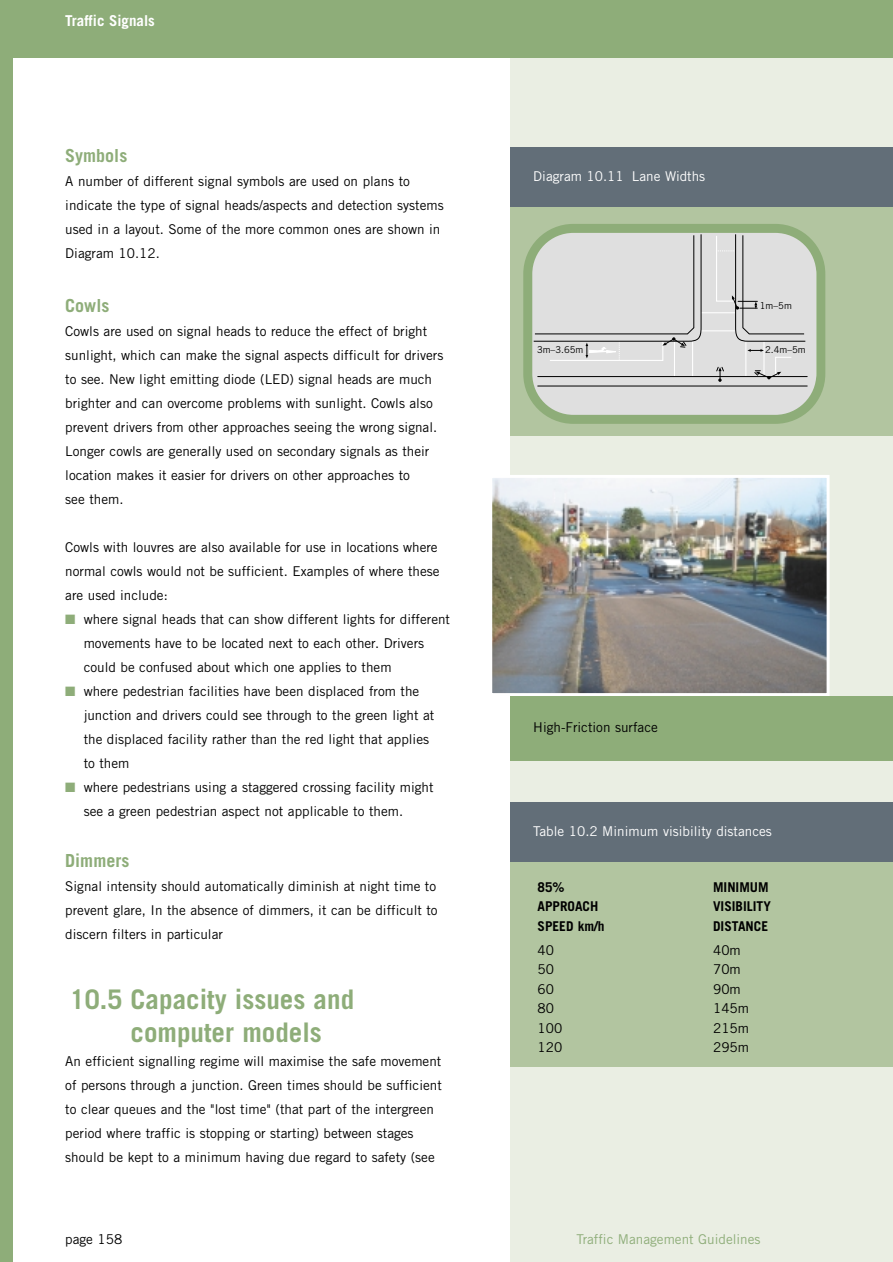
<style>
.page{position:relative;width:893px;height:1262px;background:#fff}
.page>*{position:absolute;margin:0;border:0;box-sizing:border-box;transform-origin:0 0}
.t1{font:700 27px/32.4px "Trade Gothic";color:#8ead79}
.t2{font:700 18px "Trade Gothic";color:#8ead79}
.t3{font:700 15px "Trade Gothic";color:#fff}
.t4{font:13.5px/24px "Trade Gothic";color:#000}
.t5{font:13.5px "Trade Gothic";color:#fff}
.t6{font:700 13.5px "Trade Gothic";color:#000}
.t7{font:13.5px "Trade Gothic";color:#8ead79}
.t8{font:9.45px "Trade Gothic";color:#000}
.s1{color:#8ead79}
</style>
<div class="page">
<div style="left:510px;top:0;width:382px;height:1261px;background:#eaeee3"></div>
<div style="left:0;top:0;width:892px;height:58px;background:#8ead79"></div>
<div style="left:0;top:0;width:13px;height:1261px;background:#8ead79"></div>
<div style="left:510px;top:862px;width:382px;height:204px;background:#b2c5a0"></div>
<div style="left:510px;top:802px;width:382px;height:60px;background:#626e78"></div>
<div style="left:510px;top:207px;width:382px;height:229px;background:#b2c5a0"></div>
<svg style="left:523px;top:224px;width:302px;height:200px;background:#cdd1c9"></svg>
<div style="left:510px;top:147px;width:382px;height:60px;background:#626e78"></div>
<img style="left:493px;top:479px;width:332px;height:213px">
<div style="left:489px;top:475px;width:340px;height:221px;border:3px solid #fff"></div>
<div style="left:510px;top:696px;width:382px;height:64px;background:#8ead79"></div>
<p class="t3" style="left:65px;top:15px;width:91px">Traffic Signals</p>
<h2 class="t2" style="left:65px;top:149px;width:63px">Symbols</h2>
<p class="t4" style="left:65px;top:170px;width:380px">A number of different signal symbols are used on plans to indicate the type of signal heads/aspects and detection systems used in a layout. Some of the more common ones are shown in Diagram 10.12.</p>
<h2 class="t2" style="left:65px;top:299px;width:46px">Cowls</h2>
<p class="t4" style="left:65px;top:320px;width:379px">Cowls are used on signal heads to reduce the effect of bright sunlight, which can make the signal aspects difficult for drivers to see. New light emitting diode (LED) signal heads are much brighter and can overcome problems with sunlight. Cowls also prevent drivers from other approaches seeing the wrong signal.<br>Longer cowls are generally used on secondary signals as their location makes it easier for drivers on other approaches to<br>see them.</p>
<p class="t4" style="left:65px;top:536px;width:376px">Cowls with louvres are also available for use in locations where normal cowls would not be sufficient. Examples of where these are used include:</p>
<p class="t4" style="left:84px;top:608px;width:368px;text-indent:-18px"><span class="s1">■</span> where signal heads that can show different lights for different movements have to be located next to each other. Drivers could be confused about which one applies to them</p>
<p class="t4" style="left:84px;top:680px;width:352px;text-indent:-18px"><span class="s1">■</span> where pedestrian facilities have been displaced from the junction and drivers could see through to the green light at the displaced facility rather than the red light that applies to them</p>
<p class="t4" style="left:84px;top:776px;width:351px;text-indent:-18px"><span class="s1">■</span> where pedestrians using a staggered crossing facility might see a green pedestrian aspect not applicable to them.</p>
<h2 class="t2" style="left:65px;top:854px;width:65px">Dimmers</h2>
<p class="t4" style="left:65px;top:875px;width:374px;text-align:justify">Signal intensity should automatically diminish at night time to prevent glare, In the absence of dimmers, it can be difficult to discern filters in particular</p>
<h1 class="t1" style="left:131px;top:986px;width:225px;text-indent:-61px">10.5 Capacity issues and computer models</h1>
<p class="t4" style="left:65px;top:1050px;width:378px">An efficient signalling regime will maximise the safe movement of persons through a junction. Green times should be sufficient to clear queues and the "lost time" (that part of the intergreen period where traffic is stopping or starting) between stages should be kept to a minimum having due regard to safety (see</p>
<p class="t5" style="left:533px;top:171px;width:173px">Diagram 10.11 Lane Widths</p>
<p class="t8" style="left:759px;top:302px;width:34px">1m–5m</p>
<p class="t8" style="left:537px;top:346px;width:48px">3m–3.65m</p>
<p class="t8" style="left:765px;top:346px;width:42px">2.4m–5m</p>
<p class="t4" style="left:533px;top:717px;width:126px">High-Friction surface</p>
<p class="t5" style="left:533px;top:826px;width:240px">Table 10.2 Minimum visibility distances</p>
<p class="t6" style="left:537px;top:882px;width:29px">85%</p>
<p class="t6" style="left:713px;top:882px;width:57px">MINIMUM</p>
<p class="t6" style="left:537px;top:901px;width:62px">APPROACH</p>
<p class="t6" style="left:713px;top:901px;width:59px">VISIBILITY</p>
<p class="t6" style="left:537px;top:921px;width:69px">SPEED km/h</p>
<p class="t6" style="left:713px;top:921px;width:57px">DISTANCE</p>
<p class="t4" style="left:537px;top:939px;width:18px">40</p>
<p class="t4" style="left:713px;top:939px;width:29px">40m</p>
<p class="t4" style="left:537px;top:958px;width:18px">50</p>
<p class="t4" style="left:713px;top:958px;width:29px">70m</p>
<p class="t4" style="left:537px;top:978px;width:18px">60</p>
<p class="t4" style="left:713px;top:978px;width:29px">90m</p>
<p class="t4" style="left:537px;top:997px;width:18px">80</p>
<p class="t4" style="left:713px;top:997px;width:37px">145m</p>
<p class="t4" style="left:537px;top:1017px;width:26px">100</p>
<p class="t4" style="left:713px;top:1017px;width:37px">215m</p>
<p class="t4" style="left:537px;top:1036px;width:26px">120</p>
<p class="t4" style="left:713px;top:1036px;width:37px">295m</p>
<p class="t4" style="left:65px;top:1228px;width:59px">page 158</p>
<p class="t7" style="left:576px;top:1234px;width:186px">Traffic Management Guidelines</p>
</div>
